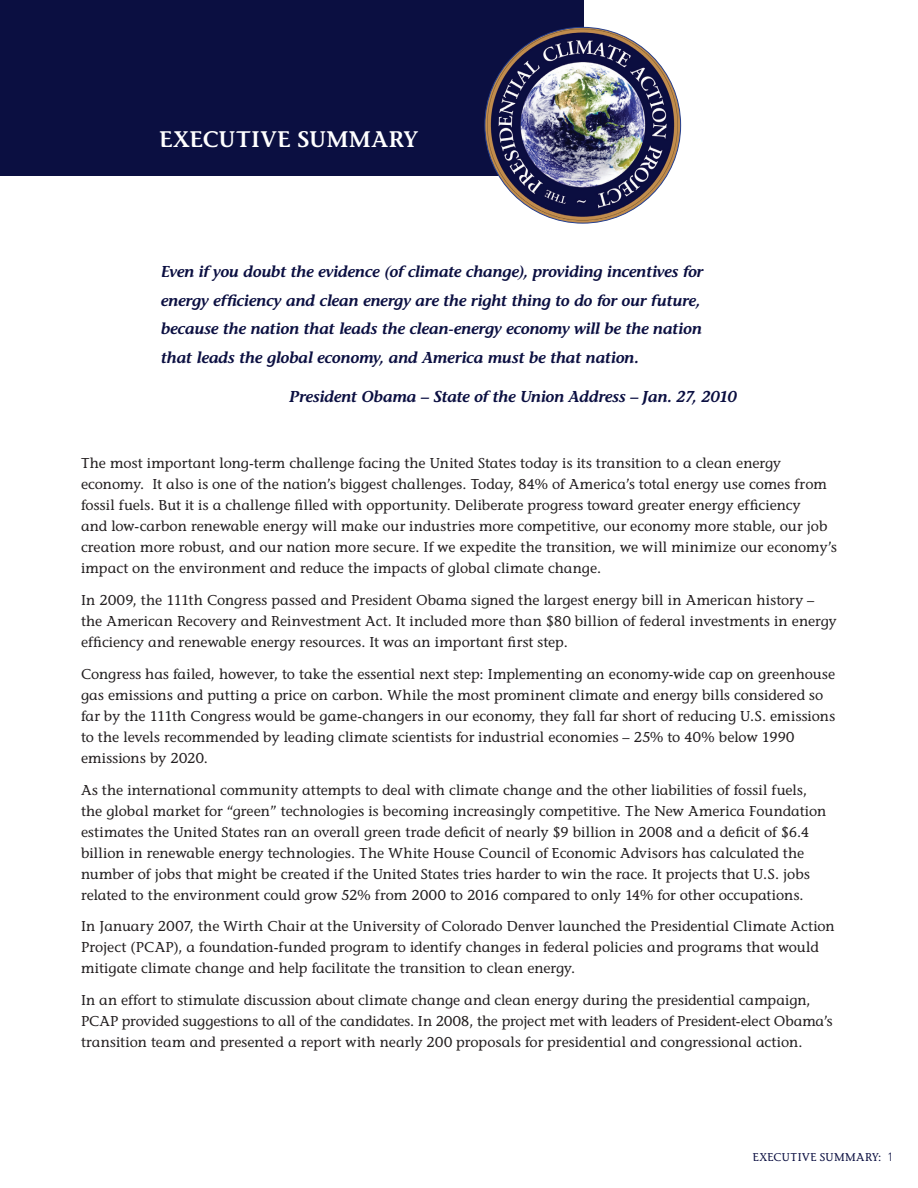
<style>
.page{position:relative;width:918px;height:1188px;background:#fff}
.page>*{position:absolute;margin:0;border:0;box-sizing:border-box;transform-origin:0 0}
.t1{font:600 22.5px "Stone Informal";letter-spacing:.01em;color:#fff}
.t2{font:italic 600 15.75px/28.5px "Stone Informal";letter-spacing:-.015em;color:#0b0f41}
.t3{font:14.25px/21px "Stone Informal";color:#231f20}
.t4{font:11.25px "Stone Informal";letter-spacing:.04em;color:#0b0f41}
.s1{font-family:"Univers";font-weight:300;font-stretch:condensed;font-size:12px}
</style>
<div class="page">
<div style="left:0;top:0;width:584px;height:176px;background:#0b0f41"></div>
<img style="left:485px;top:27px;width:196px;height:196px;border-radius:98px">
<h1 class="t1" style="left:159px;top:125px;width:261px">EXECUTIVE SUMMARY</h1>
<p class="t2" style="left:161px;top:257px;width:544px">Even if you doubt the evidence (of climate change), providing incentives for energy efficiency and clean energy are the right thing to do for our future, because the nation that leads the clean-energy economy will be the nation that leads the global economy, and America must be that nation.</p>
<p class="t2" style="left:289px;top:382px;width:449px">President Obama – State of the Union Address – Jan. 27, 2010</p>
<p class="t3" style="left:81px;top:453px;width:757px">The most important long-term challenge facing the United States today is its transition to a clean energy economy. It also is one of the nation’s biggest challenges. Today, 84% of America’s total energy use comes from fossil fuels. But it is a challenge filled with opportunity. Deliberate progress toward greater energy efficiency<br>and low-carbon renewable energy will make our industries more competitive, our economy more stable, our job creation more robust, and our nation more secure. If we expedite the transition, we will minimize our economy’s impact on the environment and reduce the impacts of global climate change.</p>
<p class="t3" style="left:81px;top:589px;width:757px">In 2009, the 111th Congress passed and President Obama signed the largest energy bill in American history – the American Recovery and Reinvestment Act. It included more than $80 billion of federal investments in energy efficiency and renewable energy resources. It was an important first step.</p>
<p class="t3" style="left:81px;top:663px;width:756px">Congress has failed, however, to take the essential next step: Implementing an economy-wide cap on greenhouse gas emissions and putting a price on carbon. While the most prominent climate and energy bills considered so far by the 111th Congress would be game-changers in our economy, they fall far short of reducing U.S. emissions to the levels recommended by leading climate scientists for industrial economies – 25% to 40% below 1990 emissions by 2020.</p>
<p class="t3" style="left:81px;top:779px;width:747px">As the international community attempts to deal with climate change and the other liabilities of fossil fuels, the global market for “green” technologies is becoming increasingly competitive. The New America Foundation estimates the United States ran an overall green trade deficit of nearly $9 billion in 2008 and a deficit of $6.4 billion in renewable energy technologies. The White House Council of Economic Advisors has calculated the number of jobs that might be created if the United States tries harder to win the race. It projects that U.S. jobs related to the environment could grow 52% from 2000 to 2016 compared to only 14% for other occupations.</p>
<p class="t3" style="left:81px;top:916px;width:755px">In January 2007, the Wirth Chair at the University of Colorado Denver launched the Presidential Climate Action<br>Project (PCAP), a foundation-funded program to identify changes in federal policies and programs that would mitigate climate change and help facilitate the transition to clean energy.</p>
<p class="t3" style="left:81px;top:990px;width:753px">In an effort to stimulate discussion about climate change and clean energy during the presidential campaign,<br>PCAP provided suggestions to all of the candidates. In 2008, the project met with leaders of President-elect Obama’s transition team and presented a report with nearly 200 proposals for presidential and congressional action.</p>
<p class="t4" style="left:753px;top:1150px;width:142px">EXECUTIVE SUMMARY: <span class="s1">1</span></p>
</div>
